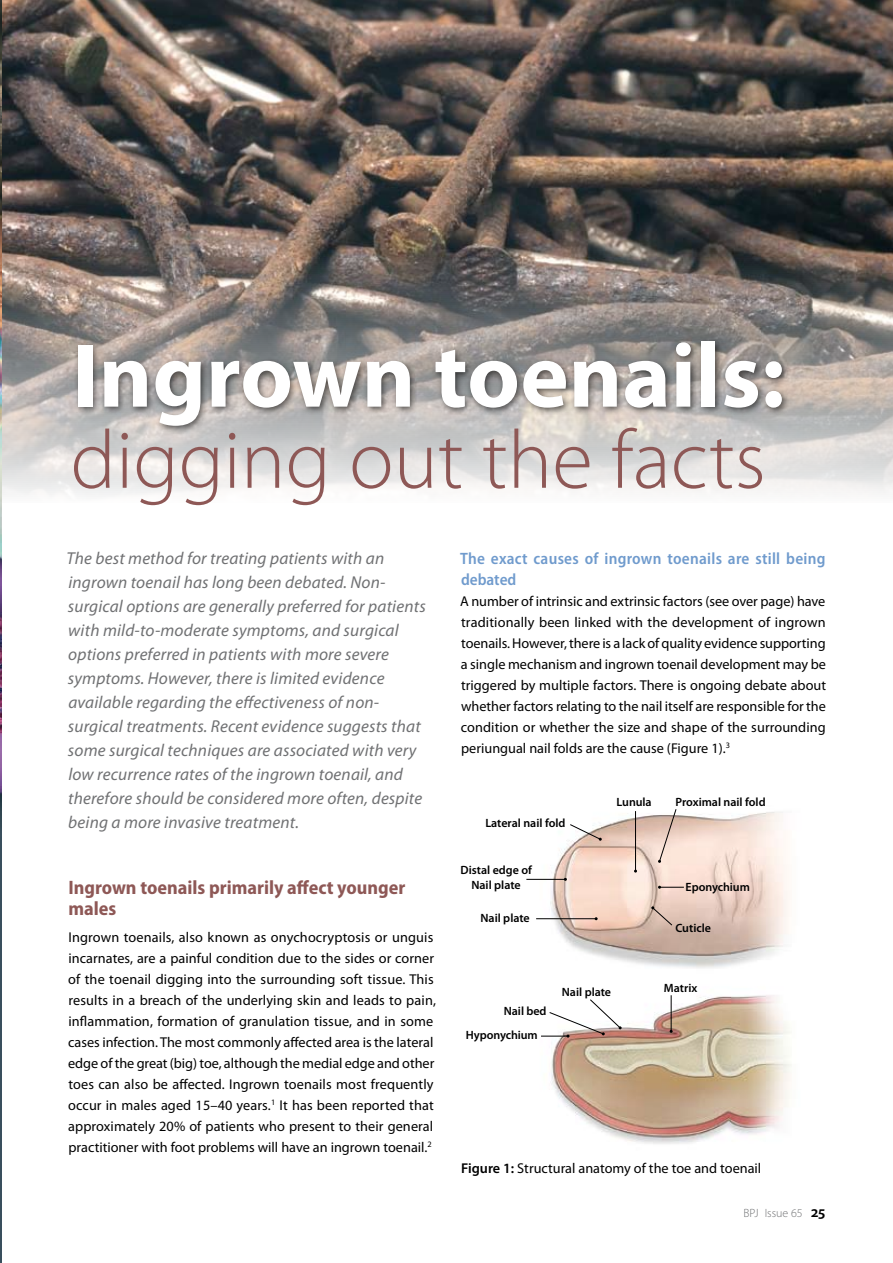
<style>
.page{position:relative;width:893px;height:1263px;background:#fff}
.page>*{position:absolute;margin:0;border:0;box-sizing:border-box;transform-origin:0 0}
.t1{font:700 91.65px "Myriad Pro";color:#fff}
.t2{font:300 83.4px "Myriad Pro";color:#8e5856}
.t3{font:700 semi-condensed 19.5px/21px "Myriad Pro";color:#8e5856}
.t4{font:italic 17.25px/24px "Myriad Pro";letter-spacing:.01em;color:#707173}
.t5{font:600 semi-condensed 16.5px/21px "Myriad Pro";letter-spacing:.015em;color:#709bcd}
.t6{font:14.25px/21px "Myriad Pro";letter-spacing:.005em;color:#000}
.t7{font:600 12px/15px "Myriad Pro";color:#000;text-align:center}
.t8{font:300 12px "Myriad Pro";color:#707173}
.s1{font-weight:600}
.s2{font-weight:600;font-size:15.75px;color:#000}
</style>
<div class="page">
<img style="left:0;top:0;width:2px;height:1263px">
<div style="left:0;top:831px;width:116px;height:164px;background:#fff"></div>
<img style="left:2px;top:0;width:891px;height:495px">
<img style="left:526px;top:812px;width:266px;height:332px">
<hr style="left:635px;top:811px;width:1px;height:60px;background:#000">
<hr style="left:536px;top:918px;width:60px;height:1px;background:#000">
<hr style="left:526px;top:879px;width:39px;height:1px;background:#000">
<svg style="left:569px;top:823px;width:33px;height:18px"></svg>
<svg style="left:658px;top:809px;width:19px;height:54px"></svg>
<svg style="left:658px;top:886px;width:26px;height:3px"></svg>
<svg style="left:651px;top:906px;width:22px;height:20px"></svg>
<hr style="left:671px;top:995px;width:1px;height:36px;background:#000">
<svg style="left:541px;top:999px;width:81px;height:38px"></svg>
<div style="left:74px;top:338px;width:819px;height:131px;background:#000;opacity:.6"></div>
<h1 class="t1" style="left:72px;top:316px;width:714px">Ingrown toenails:</h1>
<h2 class="t2" style="left:71px;top:410px;width:697px">digging out the facts</h2>
<p class="t4" style="left:66px;top:546px;width:361px">The best method for treating patients with an ingrown toenail has long been debated. Non&shy;surgical options are generally preferred for patients with mild-to-moderate symptoms, and surgical options preferred in patients with more severe symptoms. However, there is limited evidence available regarding the effectiveness of non&shy;surgical treatments. Recent evidence suggests that some surgical techniques are associated with very low recurrence rates of the ingrown toenail, and therefore should be considered more often, despite being a more invasive treatment.</p>
<h3 class="t3" style="left:68px;top:877px;width:338px">Ingrown toenails primarily affect younger males</h3>
<p class="t6" style="left:68px;top:926px;width:369px">Ingrown toenails, also known as onychocryptosis or unguis incarnates, are a painful condition due to the sides or corner of the toenail digging into the surrounding soft tissue. This results in a breach of the underlying skin and leads to pain, inflammation, formation of granulation tissue, and in some cases infection. The most commonly affected area is the lateral edge of the great (big) toe, although the medial edge and other toes can also be affected. Ingrown toenails most frequently occur in males aged 15–40 years.<sup>1</sup> It has been reported that approximately 20% of patients who present to their general practitioner with foot problems will have an ingrown toenail.<sup>2</sup></p>
<p class="t5" style="left:460px;top:548px;width:367px">The exact causes of ingrown toenails are still being debated</p>
<p class="t6" style="left:460px;top:590px;width:368px;text-align:justify">A number of intrinsic and extrinsic factors (see over page) have traditionally been linked with the development of ingrown toenails. However, there is a lack of quality evidence supporting a single mechanism and ingrown toenail development may be triggered by multiple factors. There is ongoing debate about whether factors relating to the nail itself are responsible for the condition or whether the size and shape of the surrounding periungual nail folds are the cause (Figure 1).<sup>3</sup></p>
<p class="t7" style="left:485px;top:815px;width:82px">Lateral nail fold</p>
<p class="t7" style="left:460px;top:862px;width:73px">Distal edge of<br>Nail plate</p>
<p class="t7" style="left:480px;top:911px;width:51px">Nail plate</p>
<p class="t7" style="left:617px;top:794px;width:37px">Lunula</p>
<p class="t7" style="left:675px;top:794px;width:92px">Proximal nail fold</p>
<p class="t7" style="left:686px;top:879px;width:66px">Eponychium</p>
<p class="t7" style="left:675px;top:920px;width:37px">Cuticle</p>
<p class="t7" style="left:504px;top:1003px;width:44px">Nail bed</p>
<p class="t7" style="left:466px;top:1028px;width:73px">Hyponychium</p>
<p class="t7" style="left:562px;top:984px;width:51px">Nail plate</p>
<p class="t7" style="left:664px;top:980px;width:35px">Matrix</p>
<p class="t6" style="left:461px;top:1157px;width:302px"><span class="s1">Figure 1:</span> Structural anatomy of the toe and toenail</p>
<p class="t8" style="left:743px;top:1206px;width:84px">BPJ Issue 65 <span class="s2">25</span></p>
</div>
